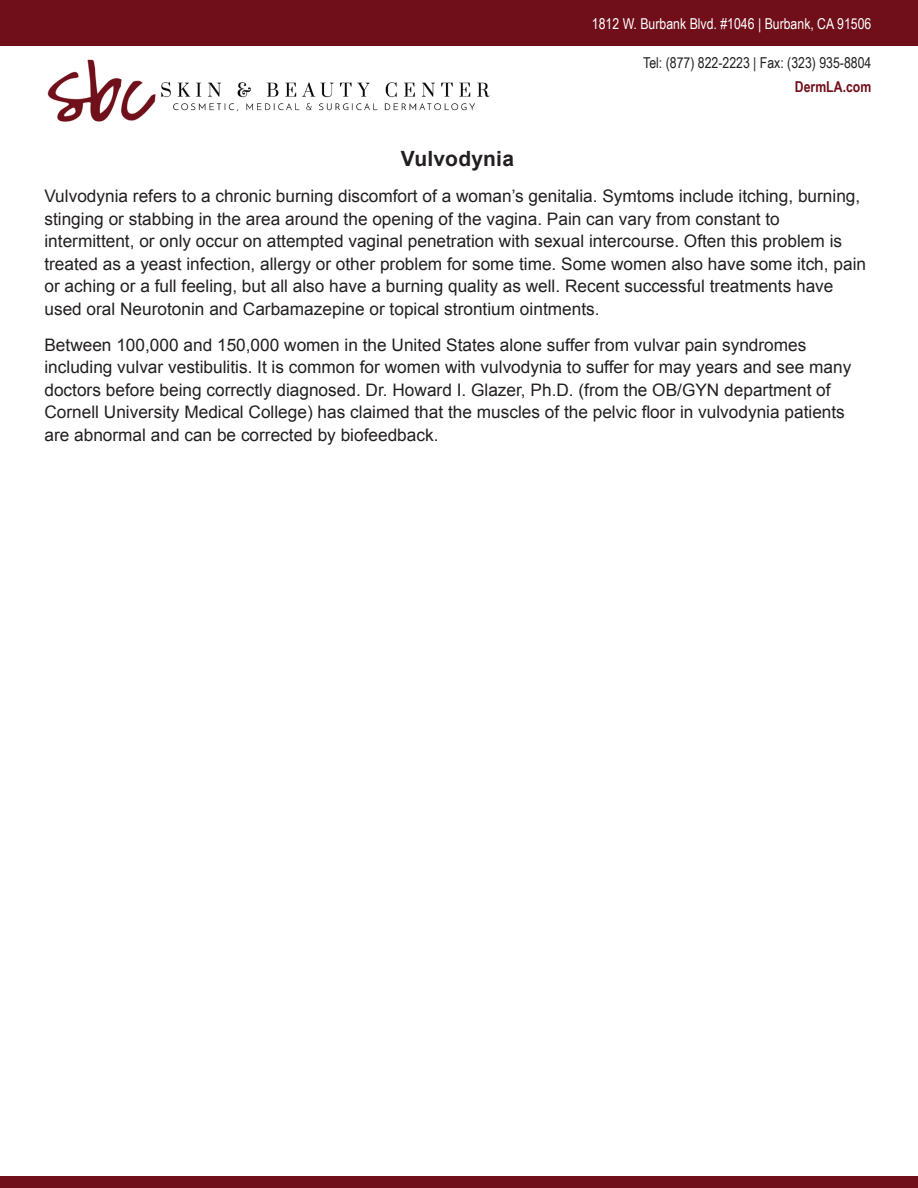
<style>
.page{position:relative;width:918px;height:1188px;background:#fff}
.page>*{position:absolute;margin:0;border:0;box-sizing:border-box;transform-origin:0 0}
.t1{font:700 21px "Arial";letter-spacing:.01em;color:#231f20}
.t2{font:17.25px/22.5px "Arial";color:#231f20}
.t3{font:15px "Arial Narrow";color:#fff}
.t4{font:15px "Arial Narrow";color:#231f20}
.t5{font:700 15px "Arial Narrow";color:#700f1a}
</style>
<div class="page">
<img style="left:47px;top:59px;width:443px;height:63px">
<div style="left:0;top:0;width:918px;height:45px;background:#700f1a"></div>
<div style="left:0;top:1177px;width:918px;height:11px;background:#700f1a"></div>
<p class="t3" style="left:592px;top:13px;width:281px">1812 W. Burbank Blvd. #1046 | Burbank, CA 91506</p>
<p class="t4" style="left:643px;top:52px;width:230px">Tel: (877) 822-2223 | Fax: (323) 935-8804</p>
<p class="t5" style="left:795px;top:76px;width:78px">DermLA.com</p>
<p class="t1" style="left:401px;top:145px;width:115px">Vulvodynia</p>
<p class="t2" style="left:44px;top:185px;width:823px">Vulvodynia refers to a chronic burning discomfort of a woman’s genitalia. Symtoms include itching, burning, stinging or stabbing in the area around the opening of the vagina. Pain can vary from constant to intermittent, or only occur on attempted vaginal penetration with sexual intercourse. Often this problem is treated as a yeast infection, allergy or other problem for some time. Some women also have some itch, pain or aching or a full feeling, but all also have a burning quality as well. Recent successful treatments have used oral Neurotonin and Carbamazepine or topical strontium ointments.</p>
<p class="t2" style="left:44px;top:334px;width:808px">Between 100,000 and 150,000 women in the United States alone suffer from vulvar pain syndromes including vulvar vestibulitis. It is common for women with vulvodynia to suffer for may years and see many doctors before being correctly diagnosed. Dr. Howard I. Glazer, Ph.D. (from the OB/GYN department of Cornell University Medical College) has claimed that the muscles of the pelvic floor in vulvodynia patients are abnormal and can be corrected by biofeedback.</p>
</div>
